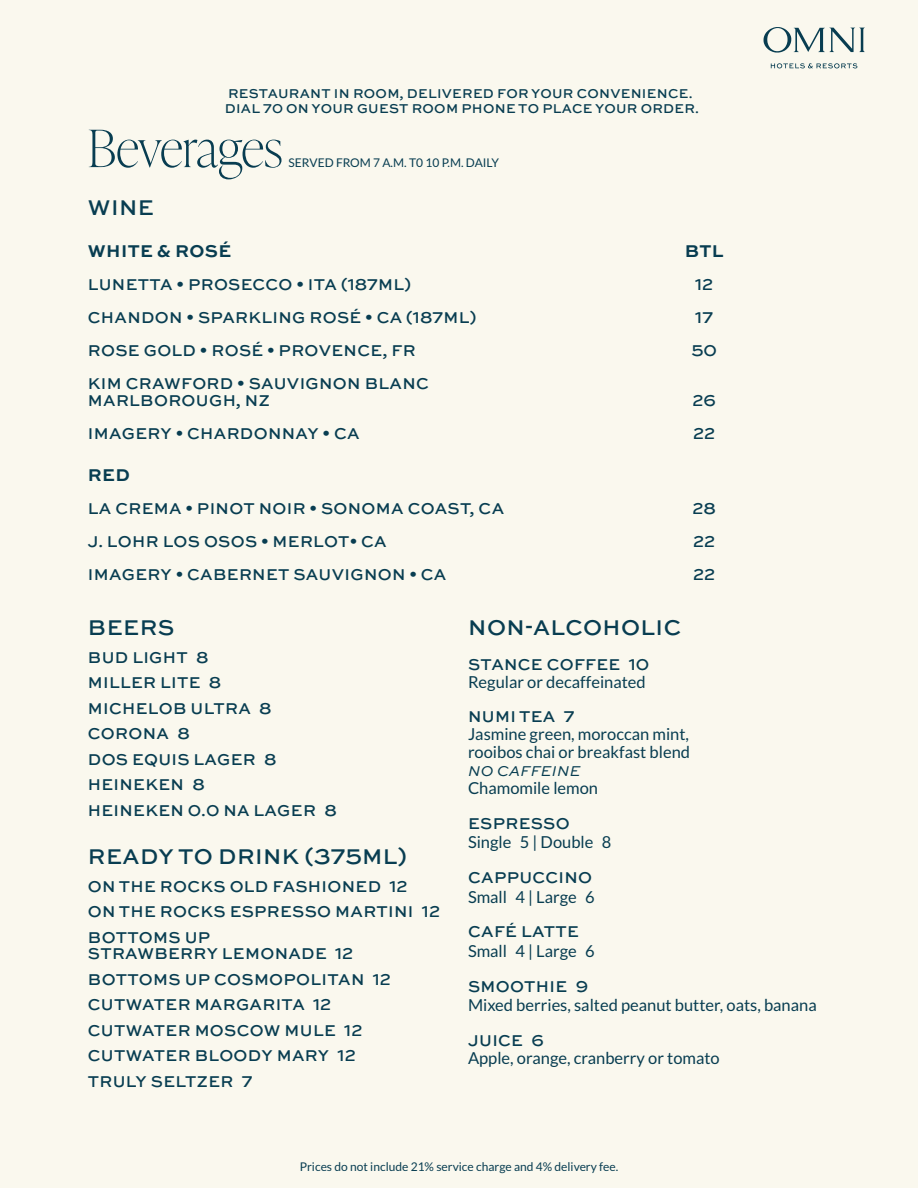
<style>
.page{position:relative;width:918px;height:1188px;background:#faf8ee}
.page>*{position:absolute;margin:0;border:0;box-sizing:border-box;transform-origin:0 0}
.t1{font:100 51.3px "Ivy Presto Display";letter-spacing:-.01em;color:#083d51}
.SUBHEAD{font:500 22.5px "Sweet Sans Pro";letter-spacing:.02em;color:#083d51}
.SUBHEAD_SPAN{font:500 22.5px "Sweet Sans Pro";letter-spacing:.02em;color:#083d51}
.WINE_SUBHEAD{font:700 18px "Sweet Sans Pro";letter-spacing:.02em;color:#083d51}
.ITEM{font:500 16.5px/16.5px "Sweet Sans Pro";letter-spacing:.02em;color:#083d51}
.WINE_ITEM{font:500 16.5px/16.5px "Sweet Sans Pro";letter-spacing:.02em;color:#083d51}
.DESCRIPTION{font:16.5px/18px "Lato";color:#083d51}
.MODIFIER{font:italic 15px "Sweet Sans Pro";letter-spacing:.02em;color:#083d51}
.ITEM-2{font:500 13.5px/15px "Sweet Sans Pro";letter-spacing:.02em;color:#083d51}
.DISCLAIMER{font:12px "Lato";color:#083d51}
</style>
<div class="page">
<svg style="left:764px;top:27px;width:101px;height:26px"></svg>
<svg style="left:771px;top:63px;width:86px;height:5px"></svg>
<p class="ITEM-2" style="left:225px;top:86px;width:476px">RESTAURANT IN ROOM, DELIVERED FOR YOUR CONVENIENCE.<br>DIAL 70 ON YOUR GUEST ROOM PHONE TO PLACE YOUR ORDER.</p>
<p class="t1" style="left:88px;top:112px;width:196px">Beverages</p>
<p class="DISCLAIMER" style="left:288px;top:156px;width:212px">SERVED FROM 7 A.M. T0 10 P.M. DAILY</p>
<p class="SUBHEAD" style="left:88px;top:191px;width:68px">WINE</p>
<p class="WINE_SUBHEAD" style="left:88px;top:237px;width:145px">WHITE &amp; ROSÉ</p>
<p class="WINE_SUBHEAD" style="left:685px;top:237px;width:40px">BTL</p>
<p class="WINE_ITEM" style="left:88px;top:276px;width:325px">LUNETTA • PROSECCO • ITA (187ML)</p>
<p class="WINE_ITEM" style="left:695px;top:276px;width:20px">12</p>
<p class="WINE_ITEM" style="left:88px;top:309px;width:390px">CHANDON • SPARKLING ROSÉ • CA (187ML)</p>
<p class="WINE_ITEM" style="left:695px;top:309px;width:19px">17</p>
<p class="WINE_ITEM" style="left:88px;top:342px;width:329px">ROSE GOLD • ROSÉ • PROVENCE, FR</p>
<p class="WINE_ITEM" style="left:691px;top:342px;width:27px">50</p>
<p class="WINE_ITEM" style="left:88px;top:375px;width:342px">KIM CRAWFORD • SAUVIGNON BLANC<br>MARLBOROUGH, NZ</p>
<p class="WINE_ITEM" style="left:693px;top:391px;width:25px">26</p>
<p class="WINE_ITEM" style="left:88px;top:424px;width:273px">IMAGERY • CHARDONNAY • CA</p>
<p class="WINE_ITEM" style="left:693px;top:424px;width:24px">22</p>
<p class="WINE_SUBHEAD" style="left:88px;top:461px;width:44px">RED</p>
<p class="WINE_ITEM" style="left:88px;top:499px;width:418px">LA CREMA • PINOT NOIR • SONOMA COAST, CA</p>
<p class="WINE_ITEM" style="left:692px;top:499px;width:25px">28</p>
<p class="WINE_ITEM" style="left:88px;top:532px;width:300px">J. LOHR LOS OSOS • MERLOT• CA</p>
<p class="WINE_ITEM" style="left:693px;top:532px;width:24px">22</p>
<p class="WINE_ITEM" style="left:88px;top:565px;width:360px">IMAGERY • CABERNET SAUVIGNON • CA</p>
<p class="WINE_ITEM" style="left:693px;top:565px;width:24px">22</p>
<p class="SUBHEAD" style="left:88px;top:611px;width:88px">BEERS</p>
<p class="ITEM" style="left:88px;top:648px;width:122px">BUD LIGHT 8</p>
<p class="ITEM" style="left:88px;top:674px;width:135px">MILLER LITE 8</p>
<p class="ITEM" style="left:88px;top:699px;width:185px">MICHELOB ULTRA 8</p>
<p class="ITEM" style="left:88px;top:725px;width:103px">CORONA 8</p>
<p class="ITEM" style="left:88px;top:750px;width:190px">DOS EQUIS LAGER 8</p>
<p class="ITEM" style="left:88px;top:776px;width:118px">HEINEKEN 8</p>
<p class="ITEM" style="left:88px;top:801px;width:250px">HEINEKEN 0.0 NA LAGER 8</p>
<p class="SUBHEAD" style="left:88px;top:840px;width:320px">READY TO DRINK (375ML)</p>
<p class="ITEM" style="left:88px;top:877px;width:321px">ON THE ROCKS OLD FASHIONED 12</p>
<p class="ITEM" style="left:88px;top:902px;width:354px">ON THE ROCKS ESPRESSO MARTINI 12</p>
<p class="ITEM" style="left:88px;top:928px;width:267px">BOTTOMS UP<br>STRAWBERRY LEMONADE 12</p>
<p class="ITEM" style="left:88px;top:970px;width:305px">BOTTOMS UP COSMOPOLITAN 12</p>
<p class="ITEM" style="left:88px;top:995px;width:245px">CUTWATER MARGARITA 12</p>
<p class="ITEM" style="left:88px;top:1021px;width:276px">CUTWATER MOSCOW MULE 12</p>
<p class="ITEM" style="left:88px;top:1046px;width:269px">CUTWATER BLOODY MARY 12</p>
<p class="ITEM" style="left:88px;top:1072px;width:166px">TRULY SELTZER 7</p>
<p class="SUBHEAD_SPAN" style="left:468px;top:611px;width:214px">NON-ALCOHOLIC</p>
<p class="ITEM" style="left:468px;top:655px;width:183px">STANCE COFFEE 10</p>
<p class="DESCRIPTION" style="left:468px;top:673px;width:179px">Regular or decaffeinated</p>
<p class="ITEM" style="left:468px;top:708px;width:108px">NUMI TEA 7</p>
<p class="DESCRIPTION" style="left:468px;top:725px;width:224px">Jasmine green, moroccan mint, rooibos chai or breakfast blend</p>
<p class="MODIFIER" style="left:468px;top:760px;width:114px">NO CAFFEINE</p>
<p class="DESCRIPTION" style="left:468px;top:779px;width:132px">Chamomile lemon</p>
<p class="ITEM" style="left:468px;top:814px;width:103px">ESPRESSO</p>
<p class="DESCRIPTION" style="left:468px;top:833px;width:145px">Single 5 | Double 8</p>
<p class="ITEM" style="left:468px;top:868px;width:126px">CAPPUCCINO</p>
<p class="DESCRIPTION" style="left:468px;top:888px;width:128px">Small 4 | Large 6</p>
<p class="ITEM" style="left:468px;top:923px;width:112px">CAFÉ LATTE</p>
<p class="DESCRIPTION" style="left:468px;top:942px;width:128px">Small 4 | Large 6</p>
<p class="ITEM" style="left:468px;top:977px;width:121px">SMOOTHIE 9</p>
<p class="DESCRIPTION" style="left:468px;top:996px;width:350px">Mixed berries, salted peanut butter, oats, banana</p>
<p class="ITEM" style="left:468px;top:1031px;width:77px">JUICE 6</p>
<p class="DESCRIPTION" style="left:468px;top:1049px;width:253px">Apple, orange, cranberry or tomato</p>
<p class="DISCLAIMER" style="left:300px;top:1160px;width:320px">Prices do not include 21% service charge and 4% delivery fee.</p>
</div>
